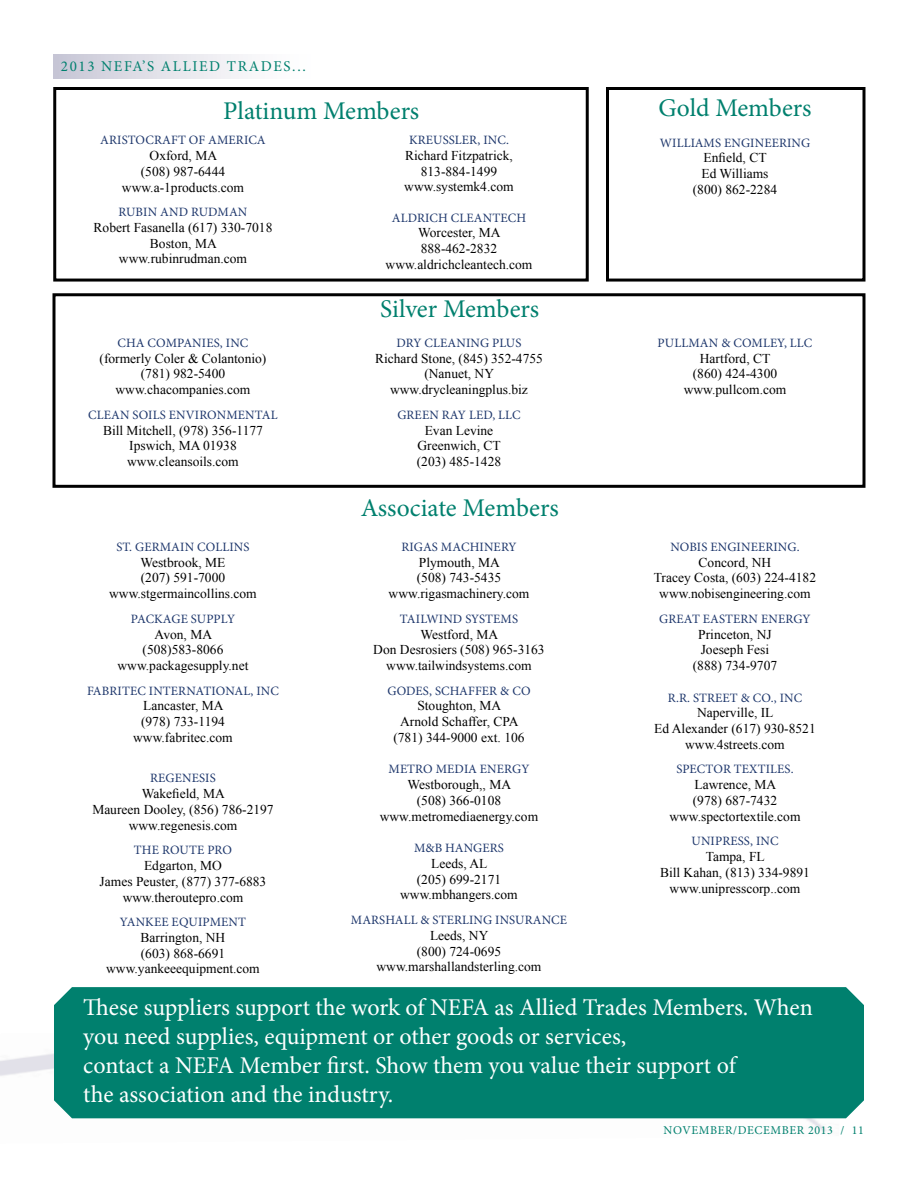
<style>
.page{position:relative;width:918px;height:1188px;background:#fff}
.page>*{position:absolute;margin:0;border:0;box-sizing:border-box;transform-origin:0 0}
.t1{font:25.5px "Minion Pro";color:#00806e}
.t2{font:24px/28.8px "Minion Pro";color:#fff}
.t3{font:15px "Minion Pro";letter-spacing:.11em;color:#00806e}
.t4{font:13.5px/15.8px "Times New Roman";color:#000;text-align:center}
.t5{font:12.75px "Minion Pro";letter-spacing:.01em;color:#1e376c}
.t6{font:12px "Minion Pro";letter-spacing:.05em;color:#00806e}
</style>
<div class="page">
<div style="left:54px;top:987px;width:810px;height:131px;background:#00806e"></div>
<div style="left:54px;top:54px;width:271px;height:25px;background:linear-gradient(to right,#cac9d7,#fff)"></div>
<div style="left:53px;top:87px;width:536px;height:195px;border:3px solid #000"></div>
<div style="left:606px;top:87px;width:259px;height:195px;border:3px solid #000"></div>
<div style="left:52px;top:293px;width:813px;height:195px;border:3px solid #000"></div>
<svg style="left:84px;top:998px;width:25px;height:17px"></svg>
<svg style="left:327px;top:1056px;width:12px;height:17px"></svg>
<p class="t3" style="left:61px;top:60px;width:247px">2013 NEFA’S ALLIED TRADES...</p>
<h1 class="t1" style="left:223px;top:100px;width:198px">Platinum Members</h1>
<p class="t5" style="left:100px;top:134px;width:167px">ARISTOCRAFT OF AMERICA</p>
<p class="t4" style="left:122px;top:149px;width:124px">Oxford, MA<br>(508) 987-6444 www.a-1products.com</p>
<p class="t5" style="left:119px;top:206px;width:130px">RUBIN AND RUDMAN</p>
<p class="t4" style="left:94px;top:221px;width:180px">Robert Fasanella (617) 330-7018<br>Boston, MA www.rubinrudman.com</p>
<p class="t5" style="left:118px;top:337px;width:132px">CHA COMPANIES, INC</p>
<p class="t4" style="left:100px;top:351px;width:168px">(formerly Coler &amp; Colantonio) (781) 982-5400 www.chacompanies.com</p>
<p class="t5" style="left:88px;top:409px;width:191px">CLEAN SOILS ENVIRONMENTAL</p>
<p class="t4" style="left:103px;top:423px;width:162px">Bill Mitchell, (978) 356-1177<br>Ipswich, MA 01938 www.cleansoils.com</p>
<p class="t5" style="left:116px;top:541px;width:135px">ST. GERMAIN COLLINS</p>
<p class="t4" style="left:109px;top:555px;width:149px">Westbrook, ME<br>(207) 591-7000 www.stgermaincollins.com</p>
<p class="t5" style="left:131px;top:613px;width:106px">PACKAGE SUPPLY</p>
<p class="t4" style="left:118px;top:627px;width:132px">Avon, MA (508)583-8066 www.packagesupply.net</p>
<p class="t5" style="left:87px;top:685px;width:193px">FABRITEC INTERNATIONAL, INC</p>
<p class="t4" style="left:133px;top:699px;width:101px">Lancaster, MA (978) 733-1194 www.fabritec.com</p>
<p class="t5" style="left:150px;top:773px;width:67px">REGENESIS</p>
<p class="t4" style="left:92px;top:787px;width:183px">Wakefield, MA<br>Maureen Dooley, (856) 786-2197 www.regenesis.com</p>
<p class="t5" style="left:134px;top:844px;width:100px">THE ROUTE PRO</p>
<p class="t4" style="left:100px;top:859px;width:168px">Edgarton, MO<br>James Peuster, (877) 377-6883 www.theroutepro.com</p>
<p class="t5" style="left:120px;top:916px;width:128px">YANKEE EQUIPMENT</p>
<p class="t4" style="left:106px;top:931px;width:155px">Barrington, NH<br>(603) 868-6691 www.yankeeequipment.com</p>
<p class="t5" style="left:409px;top:134px;width:101px">KREUSSLER, INC.</p>
<p class="t4" style="left:404px;top:149px;width:111px;line-height:15.3px">Richard Fitzpatrick,<br>813-884-1499 www.systemk4.com</p>
<p class="t5" style="left:392px;top:212px;width:136px">ALDRICH CLEANTECH</p>
<p class="t4" style="left:386px;top:226px;width:148px">Worcester, MA<br>888-462-2832 www.aldrichcleantech.com</p>
<h1 class="t1" style="left:380px;top:297px;width:161px">Silver Members</h1>
<p class="t5" style="left:397px;top:337px;width:126px">DRY CLEANING PLUS</p>
<p class="t4" style="left:375px;top:351px;width:169px">Richard Stone, (845) 352-4755 (Nanuet, NY www.drycleaningplus.biz</p>
<p class="t5" style="left:397px;top:409px;width:125px">GREEN RAY LED, LLC</p>
<p class="t4" style="left:417px;top:423px;width:86px">Evan Levine<br>Greenwich, CT (203) 485-1428</p>
<h1 class="t1" style="left:361px;top:496px;width:200px">Associate Members</h1>
<p class="t5" style="left:401px;top:541px;width:117px">RIGAS MACHINERY</p>
<p class="t4" style="left:389px;top:555px;width:142px">Plymouth, MA<br>(508) 743-5435 www.rigasmachinery.com</p>
<p class="t5" style="left:400px;top:613px;width:120px">TAILWIND SYSTEMS</p>
<p class="t4" style="left:373px;top:627px;width:173px">Westford, MA<br>Don Desrosiers (508) 965-3163 www.tailwindsystems.com</p>
<p class="t5" style="left:387px;top:685px;width:145px">GODES, SCHAFFER &amp; CO</p>
<p class="t4" style="left:393px;top:699px;width:133px">Stoughton, MA<br>Arnold Schaffer, CPA (781) 344-9000 ext. 106</p>
<p class="t5" style="left:389px;top:764px;width:142px">METRO MEDIA ENERGY</p>
<p class="t4" style="left:380px;top:778px;width:160px">Westborough,, MA<br>(508) 366-0108 www.metromediaenergy.com</p>
<p class="t5" style="left:414px;top:842px;width:91px">M&amp;B HANGERS</p>
<p class="t4" style="left:400px;top:857px;width:119px">Leeds, AL<br>(205) 699-2171 www.mbhangers.com</p>
<p class="t5" style="left:351px;top:914px;width:218px">MARSHALL &amp; STERLING INSURANCE</p>
<p class="t4" style="left:377px;top:929px;width:166px">Leeds, NY<br>(800) 724-0695 www.marshallandsterling.com</p>
<h1 class="t1" style="left:658px;top:97px;width:155px">Gold Members</h1>
<p class="t5" style="left:660px;top:137px;width:152px">WILLIAMS ENGINEERING</p>
<p class="t4" style="left:693px;top:151px;width:86px">Enfield, CT<br>Ed Williams (800) 862-2284</p>
<p class="t5" style="left:658px;top:337px;width:156px">PULLMAN &amp; COMLEY, LLC</p>
<p class="t4" style="left:684px;top:351px;width:104px">Hartford, CT (860) 424-4300 www.pullcom.com</p>
<p class="t5" style="left:670px;top:541px;width:131px">NOBIS ENGINEERING.</p>
<p class="t4" style="left:654px;top:555px;width:164px">Concord, NH<br>Tracey Costa, (603) 224-4182 www.nobisengineering.com</p>
<p class="t5" style="left:659px;top:613px;width:153px">GREAT EASTERN ENERGY</p>
<p class="t4" style="left:693px;top:627px;width:86px">Princeton, NJ<br>Joeseph Fesi (888) 734-9707</p>
<p class="t5" style="left:668px;top:692px;width:136px">R.R. STREET &amp; CO., INC</p>
<p class="t4" style="left:654px;top:706px;width:163px">Naperville, IL<br>Ed Alexander (617) 930-8521 www.4streets.com</p>
<p class="t5" style="left:676px;top:764px;width:119px">SPECTOR TEXTILES.</p>
<p class="t4" style="left:669px;top:778px;width:133px">Lawrence, MA<br>(978) 687-7432 www.spectortextile.com</p>
<p class="t5" style="left:692px;top:836px;width:88px">UNIPRESS, INC</p>
<p class="t4" style="left:660px;top:850px;width:151px">Tampa, FL<br>Bill Kahan, (813) 334-9891 www.unipresscorp..com</p>
<h2 class="t2" style="left:83px;top:995px;width:731px;text-indent:26px">ese suppliers support the work of NEFA as Allied Trades Members. When you need supplies, equipment or other goods or services,<br>contact a NEFA Member rst. Show them you value their support of<br>the association and the industry.</h2>
<p class="t6" style="left:664px;top:1125px;width:202px">NOVEMBER/DECEMBER 2013 / 11</p>
</div>
